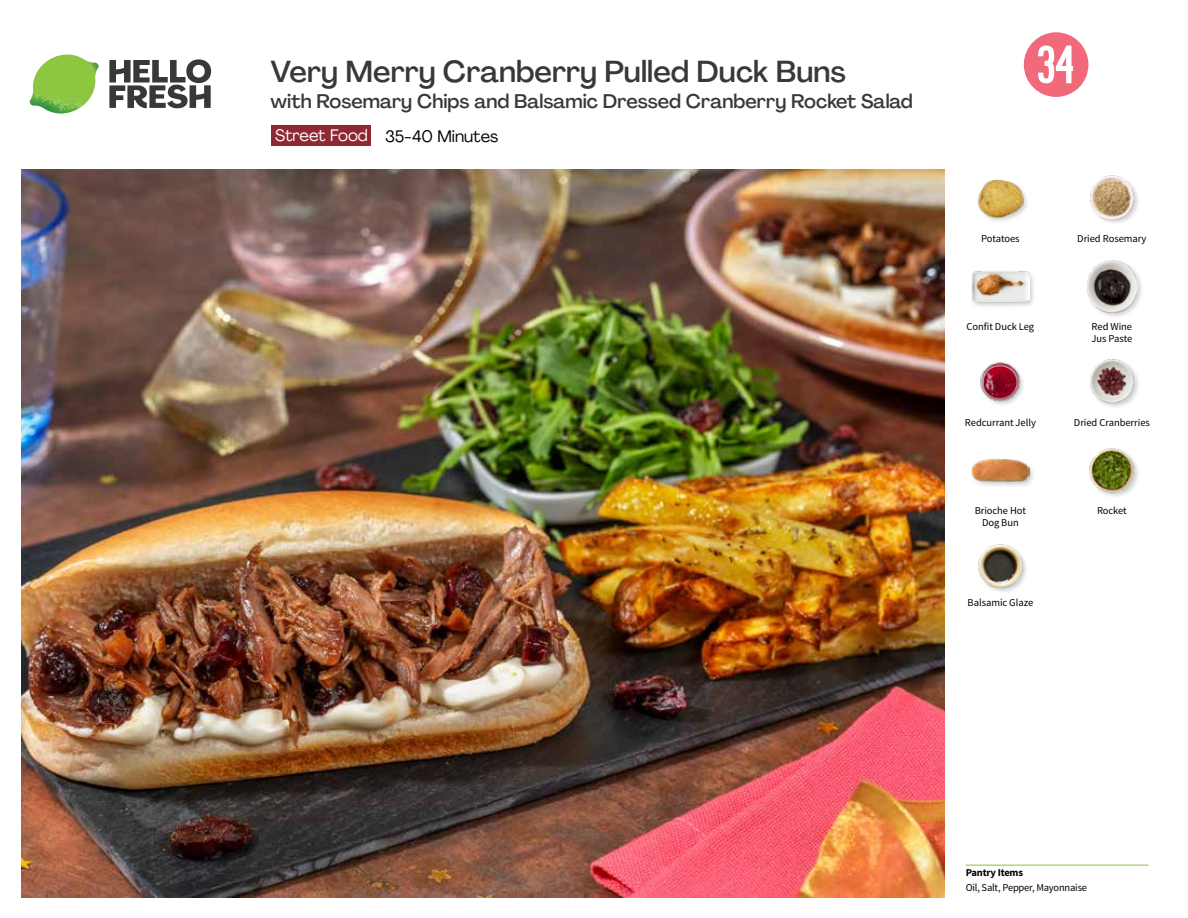
<style>
.page{position:relative;width:1188px;height:918px;background:#fff}
.page>*{position:absolute;margin:0;border:0;box-sizing:border-box;transform-origin:0 0}
.t1{font:54px "Kapra";color:#fff}
.t2{font:500 30px "Agrandir";color:#383839}
.t3{font:500 19.5px "Agrandir";color:#383839}
.t4{font:16.5px "Agrandir";color:#000}
.t5{font:10.5px/12px "Source Sans Pro";letter-spacing:-.005em;color:#000}
.t6{font:700 10.5px "Source Sans Pro";letter-spacing:-.02em;color:#000}
.s1{color:#fff}
</style>
<div class="page">
<svg style="left:109px;top:59px;width:102px;height:49px"></svg>
<img style="left:30px;top:55px;width:69px;height:59px">
<img style="left:21px;top:170px;width:924px;height:728px">
<hr style="left:966px;top:865px;width:183px;height:1px;background:#82c341">
<div style="left:271px;top:126px;width:100px;height:20px;background:#8e2934"></div>
<img style="left:978px;top:544px;width:48px;height:48px">
<img style="left:980px;top:362px;width:43px;height:43px">
<div style="left:971px;top:457px;width:65px;height:32px;background:#000;opacity:.2"></div>
<img style="left:972px;top:457px;width:57px;height:32px">
<img style="left:1089px;top:448px;width:49px;height:49px">
<img style="left:1090px;top:359px;width:48px;height:48px">
<img style="left:977px;top:179px;width:50px;height:42px">
<div style="left:970px;top:270px;width:66px;height:39px;background:#000;opacity:.2"></div>
<img style="left:972px;top:270px;width:57px;height:39px">
<div style="left:1085px;top:259px;width:60px;height:60px;background:#000;opacity:.2"></div>
<img style="left:1086px;top:261px;width:52px;height:51px">
<img style="left:1090px;top:175px;width:48px;height:48px">
<svg style="left:1023px;top:32px;width:66px;height:65px"></svg>
<h2 class="t2" style="left:271px;top:53px;width:577px">Very Merry Cranberry Pulled Duck Buns</h2>
<h3 class="t3" style="left:271px;top:89px;width:644px">with Rosemary Chips and Balsamic Dressed Cranberry Rocket Salad</h3>
<h3 class="t4" style="left:275px;top:126px;width:224px"><span class="s1">Street Food</span> 35-40 Minutes</h3>
<h1 class="t1" style="left:1036px;top:34px;width:40px">34</h1>
<p class="t5" style="left:981px;top:232px;width:40px">Potatoes</p>
<p class="t5" style="left:1077px;top:232px;width:71px">Dried Rosemary</p>
<p class="t5" style="left:967px;top:321px;width:69px">Confit Duck Leg</p>
<p class="t5" style="left:1092px;top:321px;width:42px">Red Wine<br>Jus Paste</p>
<p class="t5" style="left:965px;top:416px;width:73px">Redcurrant Jelly</p>
<p class="t5" style="left:1074px;top:416px;width:77px">Dried Cranberries</p>
<p class="t5" style="left:975px;top:505px;width:53px">Brioche Hot</p>
<p class="t5" style="left:1097px;top:505px;width:31px">Rocket</p>
<p class="t5" style="left:982px;top:517px;width:38px">Dog Bun</p>
<p class="t5" style="left:968px;top:597px;width:67px">Balsamic Glaze</p>
<p class="t6" style="left:966px;top:866px;width:59px">Pantry Items</p>
<p class="t5" style="left:966px;top:881px;width:123px">Oil, Salt, Pepper, Mayonnaise</p>
</div>
